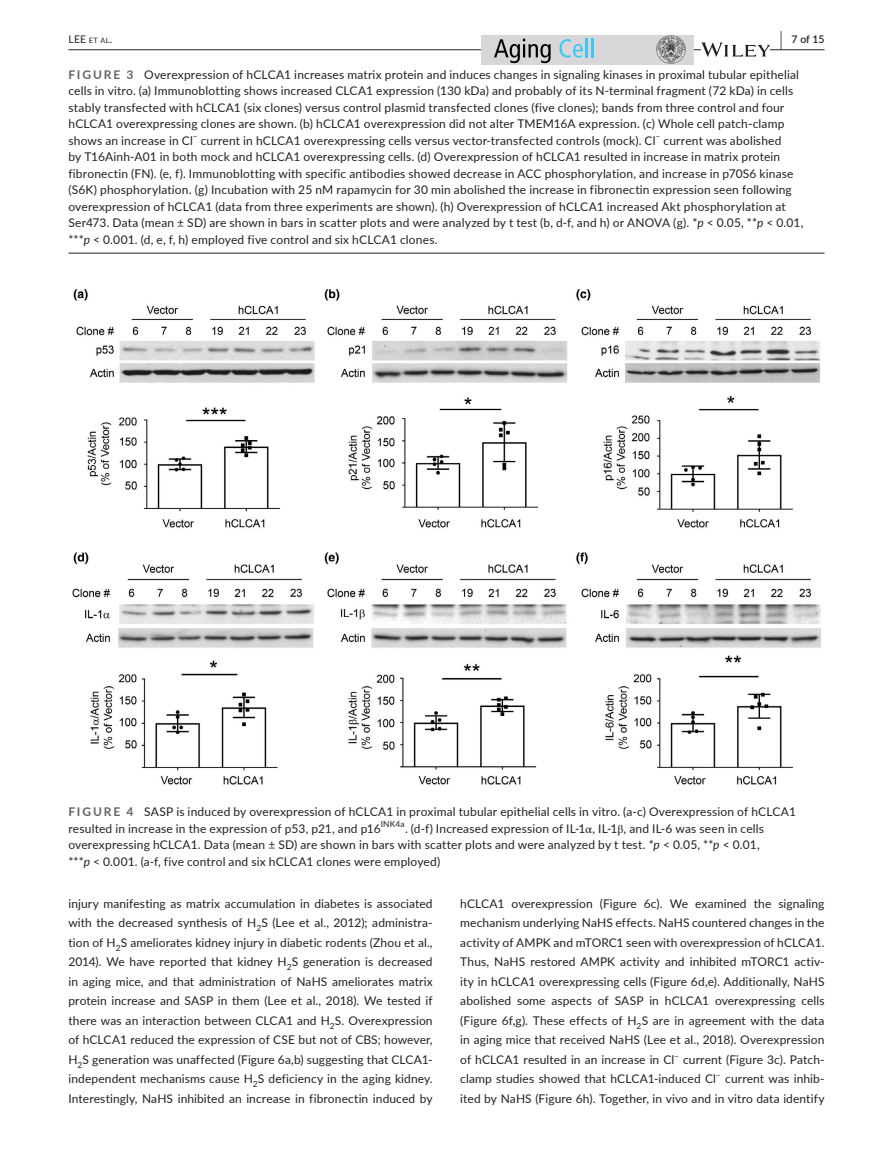
<style>
.page{position:relative;width:893px;height:1174px;background:#fff}
.page>*{position:absolute;margin:0;border:0;box-sizing:border-box;transform-origin:0 0}
.t1{font:12px/19.5px "Lato";letter-spacing:.015em;color:#231f20}
.t2{font:10.5px "Lato";color:#231f20}
.t3{font:600 10.5px "Lato";color:#231f20}
.t4{font:8.4px "Lato";letter-spacing:.025em;color:#231f20}
.s1{font-size:7.35px}
.s2{font-size:19.5px}
.s3{font-weight:700;color:#636366}
.s4{font-style:italic}
.s5{font-family:"STIX"}
</style>
<div class="page">
<hr style="left:68px;top:49px;width:756px;height:1px;background:#231f20">
<div style="left:481px;top:35px;width:213px;height:29px;background:#d7d7d7"></div>
<svg style="left:494px;top:39px;width:57px;height:24px"></svg>
<svg style="left:559px;top:39px;width:24px;height:19px"></svg>
<hr style="left:585px;top:38px;width:3px;height:19px;background:#40c8f4">
<svg style="left:591px;top:38px;width:2px;height:19px"></svg>
<img style="left:657px;top:35px;width:28px;height:29px">
<svg style="left:701px;top:42px;width:69px;height:15px"></svg>
<img style="left:73px;top:290px;width:747px;height:494px">
<hr style="left:68px;top:253px;width:756px;height:1px;background:#231f20">
<p class="t2" style="left:68px;top:31px;width:45px">LEE <span class="s1">et al</span>.</p>
<p class="t3" style="left:780px;top:31px;width:46px"><span class="s2">|</span> 7 of 15</p>
<p class="t1" style="left:68px;top:66px;width:732px;line-height:16.5px"><span class="s3">FIGURE 3</span> Overexpression of hCLCA1 increases matrix protein and induces changes in signaling kinases in proximal tubular epithelial cells in vitro. (a) Immunoblotting shows increased CLCA1 expression (130 kDa) and probably of its N-terminal fragment (72 kDa) in cells stably transfected with hCLCA1 (six clones) versus control plasmid transfected clones (five clones); bands from three control and four hCLCA1 overexpressing clones are shown. (b) hCLCA1 overexpression did not alter TMEM16A expression. (c) Whole cell patch-clamp shows an increase in Cl</p>
<p class="t4" style="left:193px;top:130px;width:6px">−</p>
<p class="t1" style="left:201px;top:130px;width:456px">current in hCLCA1 overexpressing cells versus vector-transfected controls (mock). Cl</p>
<p class="t4" style="left:656px;top:130px;width:6px">−</p>
<p class="t1" style="left:68px;top:132px;width:736px;line-height:16.5px;text-indent:595px">current was abolished<br>by T16Ainh-A01 in both mock and hCLCA1 overexpressing cells. (d) Overexpression of hCLCA1 resulted in increase in matrix protein fibronectin (FN). (e, f). Immunoblotting with specific antibodies showed decrease in ACC phosphorylation, and increase in p70S6 kinase (S6K) phosphorylation. (g) Incubation with 25 nM rapamycin for 30 min abolished the increase in fibronectin expression seen following overexpression of hCLCA1 (data from three experiments are shown). (h) Overexpression of hCLCA1 increased Akt phosphorylation at Ser473. Data (mean ± SD) are shown in bars in scatter plots and were analyzed by t test (b, d-f, and h) or ANOVA (g). *<span class="s4">p</span> &lt; 0.05, **<span class="s4">p</span> &lt; 0.01, ***<span class="s4">p</span> &lt; 0.001. (d, e, f, h) employed five control and six hCLCA1 clones.</p>
<p class="t1" style="left:68px;top:803px;width:729px;line-height:16.5px"><span class="s3">FIGURE 4</span> SASP is induced by overexpression of hCLCA1 in proximal tubular epithelial cells in vitro. (a-c) Overexpression of hCLCA1 resulted in increase in the expression of p53, p21, and p16</p>
<p class="t4" style="left:381px;top:818px;width:25px">INK4a</p>
<p class="t1" style="left:68px;top:819px;width:697px;line-height:16.5px;text-indent:337px">. (d-f) Increased expression of IL-1<span class="s5">α</span>, IL-1<span class="s5">β</span>, and IL-6 was seen in cells overexpressing hCLCA1. Data (mean ± SD) are shown in bars with scatter plots and were analyzed by t test. *<span class="s4">p</span> &lt; 0.05, **<span class="s4">p</span> &lt; 0.01, ***<span class="s4">p</span> &lt; 0.001. (a-f, five control and six hCLCA1 clones were employed)</p>
<p class="t1" style="left:68px;top:893px;width:366px;text-align:justify">injury manifesting as matrix accumulation in diabetes is associated with the decreased synthesis of H<sub>2</sub>S (Lee et al., 2012); administra&shy;tion of H<sub>2</sub>S ameliorates kidney injury in diabetic rodents (Zhou et al., 2014). We have reported that kidney H<sub>2</sub>S generation is decreased in aging mice, and that administration of NaHS ameliorates matrix protein increase and SASP in them (Lee et al., 2018). We tested if there was an interaction between CLCA1 and H<sub>2</sub>S. Overexpression of hCLCA1 reduced the expression of CSE but not of CBS; however, H<sub>2</sub>S generation was unaffected (Figure 6a,b) suggesting that CLCA1- independent mechanisms cause H<sub>2</sub>S deficiency in the aging kidney.<br>Interestingly, NaHS inhibited an increase in fibronectin induced by</p>
<p class="t1" style="left:460px;top:893px;width:366px;text-align:justify">hCLCA1 overexpression (Figure 6c). We examined the signaling mechanism underlying NaHS effects. NaHS countered changes in the activity of AMPK and mTORC1 seen with overexpression of hCLCA1.<br>Thus, NaHS restored AMPK activity and inhibited mTORC1 activ&shy;ity in hCLCA1 overexpressing cells (Figure 6d,e). Additionally, NaHS abolished some aspects of SASP in hCLCA1 overexpressing cells (Figure 6f,g). These effects of H<sub>2</sub>S are in agreement with the data in aging mice that received NaHS (Lee et al., 2018). Overexpression of hCLCA1 resulted in an increase in Cl<sup>−</sup> current (Figure 3c). Patch&shy;clamp studies showed that hCLCA1-induced Cl<sup>−</sup> current was inhib&shy;ited by NaHS (Figure 6h). Together, in vivo and in vitro data identify</p>
</div>
